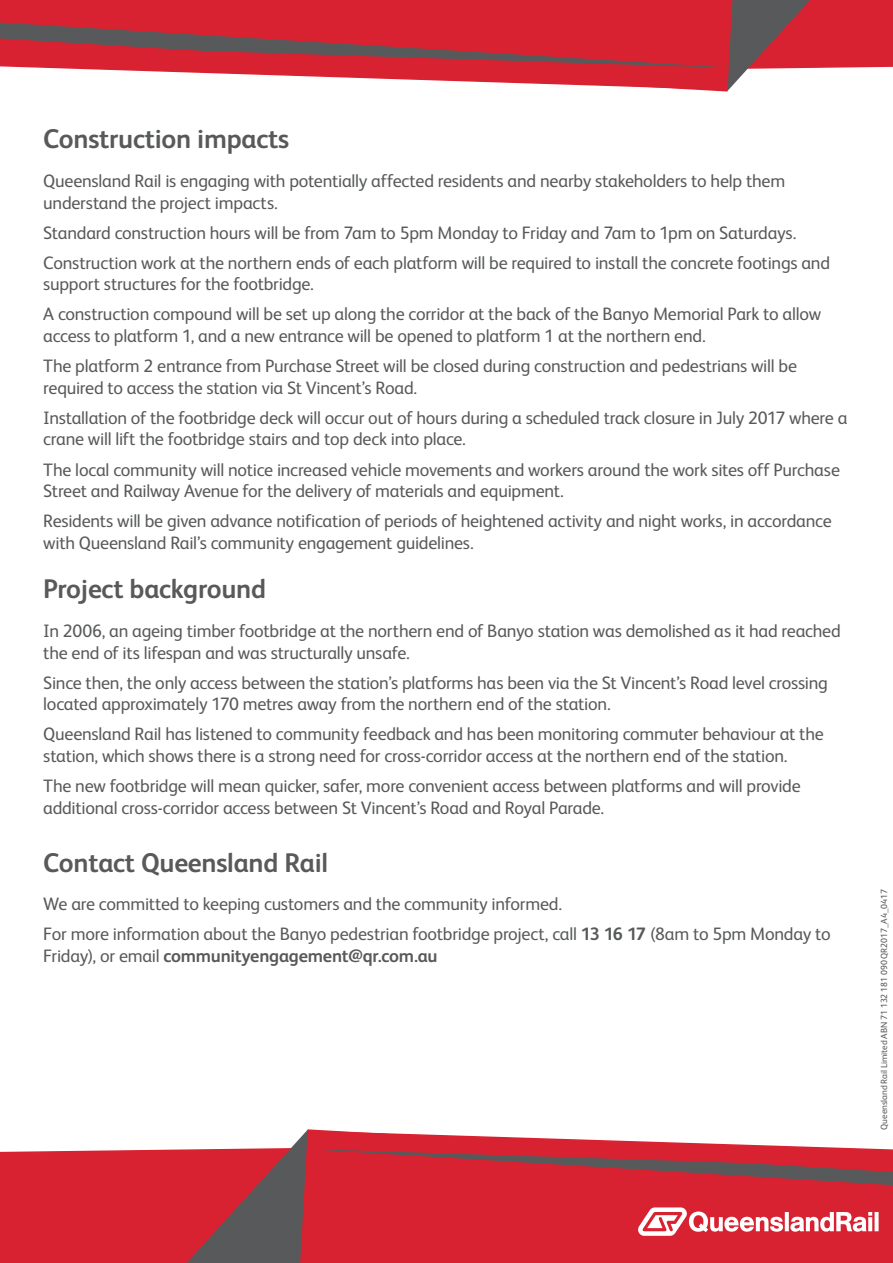
<style>
.page{position:relative;width:893px;height:1263px;background:#fff}
.page>*{position:absolute;margin:0;border:0;box-sizing:border-box;transform-origin:0 0}
.t1{font:700 27px "FS Albert Pro";letter-spacing:-.01em;color:#58595b}
.t2{font:18px/30.2px "FS Albert Pro";letter-spacing:-.015em;color:#58595b}
.t3{font:700 18px "FS Albert Pro";letter-spacing:-.015em;color:#58595b}
.t4{font:9px "FS Albert Pro";letter-spacing:-.01em;color:#58595b}
.s1{font-weight:700}
.s2{font-weight:400}
</style>
<div class="page">
<div style="left:0;top:1150px;width:88px;height:113px;background:#d82231"></div>
<svg style="left:88px;top:1142px;width:208px;height:121px;background:#b93d48"></svg>
<div style="left:296px;top:1129px;width:597px;height:134px;background:#d82231"></div>
<svg style="left:638px;top:1207px;width:241px;height:29px"></svg>
<svg style="left:0;top:0;width:893px;height:92px"></svg>
<svg style="left:306px;top:1130px;width:587px;height:56px"></svg>
<h1 class="t1" style="left:43px;top:120px;width:247px">Construction impacts</h1>
<p class="t2" style="left:43px;top:169px;width:743px;line-height:21.6px">Queensland Rail is engaging with potentially affected residents and nearby stakeholders to help them understand the project impacts.</p>
<p class="t2" style="left:43px;top:216px;width:788px">Standard construction hours will be from 7am to 5pm Monday to Friday and 7am to 1pm on Saturdays.<br>Construction work at the northern ends of each platform will be required to install the concrete footings and</p>
<p class="t2" style="left:43px;top:268px;width:779px">support structures for the footbridge.<br>A construction compound will be set up along the corridor at the back of the Banyo Memorial Park to allow</p>
<p class="t2" style="left:43px;top:319px;width:755px">access to platform 1, and a new entrance will be opened to platform 1 at the northern end.<br>The platform 2 entrance from Purchase Street will be closed during construction and pedestrians will be</p>
<p class="t2" style="left:43px;top:371px;width:806px">required to access the station via St Vincent’s Road.<br>Installation of the footbridge deck will occur out of hours during a scheduled track closure in July 2017 where a</p>
<p class="t2" style="left:43px;top:423px;width:798px">crane will lift the footbridge stairs and top deck into place.<br>The local community will notice increased vehicle movements and workers around the work sites off Purchase</p>
<p class="t2" style="left:43px;top:475px;width:790px">Street and Railway Avenue for the delivery of materials and equipment.<br>Residents will be given advance notification of periods of heightened activity and night works, in accordance</p>
<p class="t2" style="left:43px;top:526px;width:432px">with Queensland Rail’s community engagement guidelines.</p>
<h1 class="t1" style="left:43px;top:570px;width:224px">Project background</h1>
<p class="t2" style="left:43px;top:619px;width:799px;line-height:21.6px">In 2006, an ageing timber footbridge at the northern end of Banyo station was demolished as it had reached the end of its lifespan and was structurally unsafe.</p>
<p class="t2" style="left:43px;top:670px;width:786px;line-height:21.6px">Since then, the only access between the station’s platforms has been via the St Vincent’s Road level crossing located approximately 170 metres away from the northern end of the station.</p>
<p class="t2" style="left:43px;top:722px;width:782px;line-height:21.6px">Queensland Rail has listened to community feedback and has been monitoring commuter behaviour at the station, which shows there is a strong need for cross-corridor access at the northern end of the station.</p>
<p class="t2" style="left:43px;top:774px;width:759px;line-height:21.6px">The new footbridge will mean quicker, safer, more convenient access between platforms and will provide additional cross-corridor access between St Vincent’s Road and Royal Parade.</p>
<h1 class="t1" style="left:43px;top:843px;width:286px">Contact Queensland Rail</h1>
<p class="t2" style="left:43px;top:888px;width:789px">We are committed to keeping customers and the community informed.<br>For more information about the Banyo pedestrian footbridge project, call <span class="s1">13 16 17</span> (8am to 5pm Monday to</p>
<p class="t3" style="left:43px;top:943px;width:396px"><span class="s2">Friday), or email</span> communityengagement@qr.com.au</p>
<p class="t4" style="left:878px;top:1129px;width:242px;rotate:-90deg">Queensland Rail Limited ABN 71 132 181 090 QR2017_A4_0417</p>
</div>
